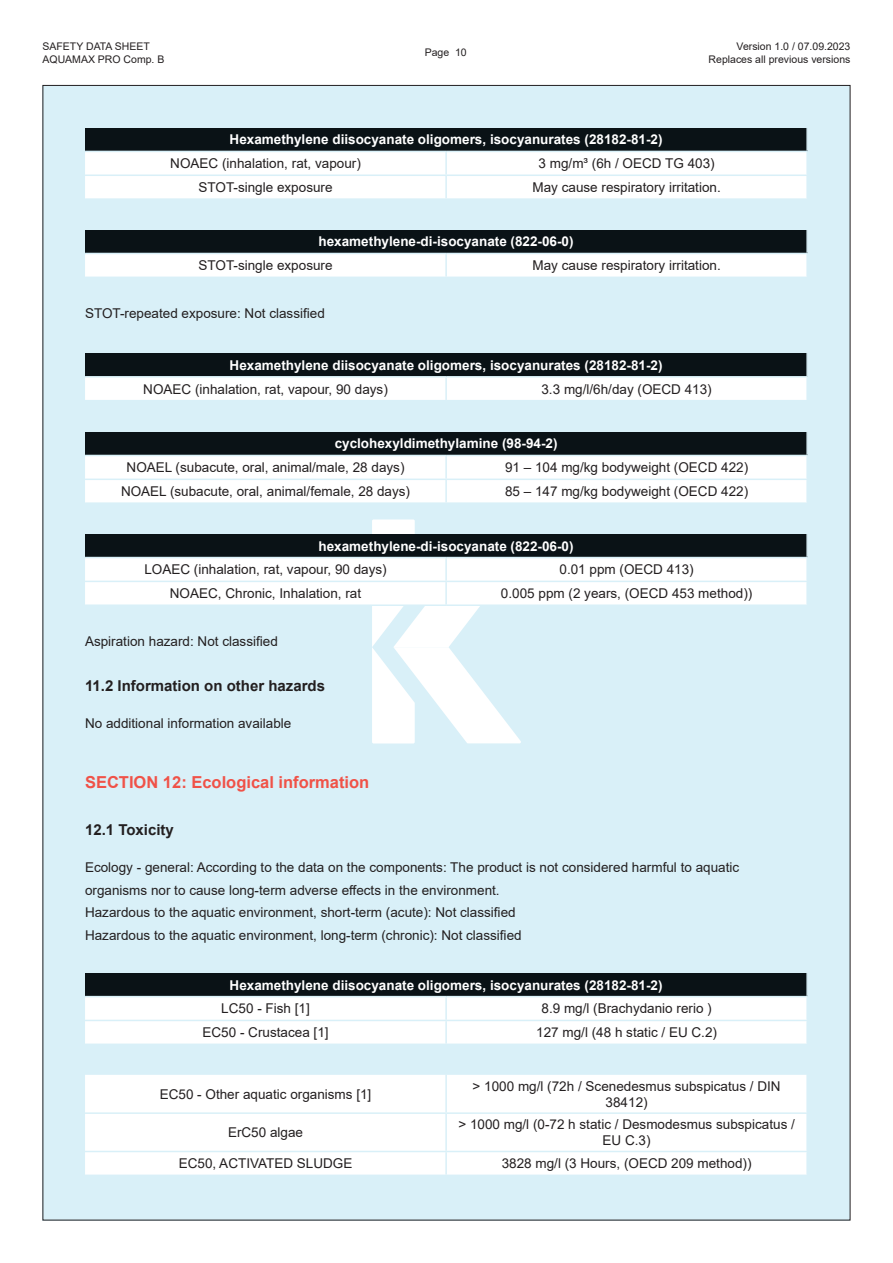
<style>
.page{position:relative;width:893px;height:1263px;background:#fff}
.page>*{position:absolute;margin:0;border:0;box-sizing:border-box;transform-origin:0 0}
.t1{font:700 16.5px "Arial";color:#f05248}
.Titular_H2_Arial_10p{font:700 15px "Arial";color:#231f20}
.Cuerpo_Arial_9pt_Reg{font:13.5px/16.5px "Arial";color:#231f20;text-align:center}
.Cuerpo_Arial_9pt_Bol{font:700 13.5px "Arial";color:#fff}
.t2{font:10.5px/12.6px "Arial";color:#231f20}
</style>
<div class="page">
<div style="left:43px;top:85px;width:807px;height:1135px;background:#d9f0f8"></div>
<div style="left:85px;top:128px;width:722px;height:23px;background:#0a1216"></div>
<div style="left:85px;top:152px;width:721px;height:46px;background:#fff"></div>
<hr style="left:445px;top:152px;width:2px;height:22px;background:#d9f0f8">
<hr style="left:445px;top:176px;width:2px;height:22px;background:#d9f0f8">
<hr style="left:85px;top:174px;width:361px;height:2px;background:#d9f0f8">
<hr style="left:446px;top:174px;width:362px;height:2px;background:#d9f0f8">
<hr style="left:806px;top:128px;width:2px;height:23px;background:#d9f0f8">
<div style="left:85px;top:432px;width:722px;height:23px;background:#0a1216"></div>
<div style="left:85px;top:456px;width:721px;height:46px;background:#fff"></div>
<hr style="left:445px;top:456px;width:2px;height:23px;background:#d9f0f8">
<hr style="left:445px;top:480px;width:2px;height:22px;background:#d9f0f8">
<hr style="left:85px;top:479px;width:361px;height:1px;background:#d9f0f8">
<hr style="left:446px;top:479px;width:362px;height:1px;background:#d9f0f8">
<hr style="left:806px;top:432px;width:2px;height:23px;background:#d9f0f8">
<svg style="left:85px;top:519px;width:721px;height:224px"></svg>
<hr style="left:445px;top:558px;width:2px;height:23px;background:#d9f0f8">
<hr style="left:445px;top:582px;width:2px;height:22px;background:#d9f0f8">
<hr style="left:85px;top:581px;width:361px;height:1px;background:#d9f0f8">
<hr style="left:446px;top:581px;width:362px;height:1px;background:#d9f0f8">
<hr style="left:85px;top:604px;width:361px;height:2px;background:#d9f0f8">
<hr style="left:446px;top:604px;width:362px;height:2px;background:#d9f0f8">
<hr style="left:85px;top:557px;width:361px;height:1px;background:#d9f0f8">
<hr style="left:446px;top:557px;width:362px;height:1px;background:#d9f0f8">
<div style="left:85px;top:973px;width:722px;height:23px;background:#0a1216"></div>
<div style="left:85px;top:997px;width:721px;height:46px;background:#fff"></div>
<hr style="left:445px;top:997px;width:2px;height:23px;background:#d9f0f8">
<hr style="left:445px;top:1021px;width:2px;height:22px;background:#d9f0f8">
<hr style="left:85px;top:1020px;width:361px;height:1px;background:#d9f0f8">
<hr style="left:446px;top:1020px;width:362px;height:1px;background:#d9f0f8">
<hr style="left:806px;top:973px;width:2px;height:23px;background:#d9f0f8">
<div style="left:85px;top:1075px;width:721px;height:99px;background:#fff"></div>
<hr style="left:445px;top:1075px;width:2px;height:37px;background:#d9f0f8">
<hr style="left:445px;top:1114px;width:2px;height:37px;background:#d9f0f8">
<hr style="left:445px;top:1152px;width:2px;height:22px;background:#d9f0f8">
<hr style="left:85px;top:1112px;width:361px;height:2px;background:#d9f0f8">
<hr style="left:446px;top:1112px;width:362px;height:2px;background:#d9f0f8">
<hr style="left:85px;top:1151px;width:361px;height:1px;background:#d9f0f8">
<hr style="left:446px;top:1151px;width:362px;height:1px;background:#d9f0f8">
<div style="left:85px;top:230px;width:722px;height:23px;background:#0a1216"></div>
<svg style="left:85px;top:254px;width:721px;height:23px;background:#fdfefe"></svg>
<hr style="left:445px;top:254px;width:2px;height:23px;background:#d9f0f8">
<hr style="left:806px;top:230px;width:2px;height:23px;background:#d9f0f8">
<div style="left:85px;top:353px;width:722px;height:24px;background:#0a1216"></div>
<div style="left:85px;top:378px;width:721px;height:22px;background:#fff"></div>
<hr style="left:445px;top:378px;width:2px;height:22px;background:#d9f0f8">
<hr style="left:806px;top:353px;width:2px;height:23px;background:#d9f0f8">
<hr style="left:85px;top:376px;width:361px;height:2px;background:#daf1f7">
<hr style="left:446px;top:376px;width:362px;height:2px;background:#daf1f7">
<p class="t2" style="left:43px;top:40px;width:123px">SAFETY DATA SHEET<br>AQUAMAX PRO Comp. B</p>
<p class="t2" style="left:709px;top:40px;width:143px;text-align:right">Version 1.0 / 07.09.2023<br>Replaces all previous versions</p>
<p class="t2" style="left:425px;top:46px;width:44px">Page 10</p>
<p class="Cuerpo_Arial_9pt_Bol" style="left:230px;top:130px;width:434px">Hexamethylene diisocyanate oligomers, isocyanurates (28182-81-2)</p>
<p class="Cuerpo_Arial_9pt_Reg" style="left:170px;top:155px;width:192px">NOAEC (inhalation, rat, vapour)</p>
<p class="Cuerpo_Arial_9pt_Reg" style="left:539px;top:155px;width:178px">3 mg/m³ (6h / OECD TG 403)</p>
<p class="Cuerpo_Arial_9pt_Reg" style="left:199px;top:179px;width:136px">STOT-single exposure</p>
<p class="Cuerpo_Arial_9pt_Reg" style="left:532px;top:179px;width:190px">May cause respiratory irritation.</p>
<p class="Cuerpo_Arial_9pt_Bol" style="left:319px;top:232px;width:257px">hexamethylene-di-isocyanate (822-06-0)</p>
<p class="Cuerpo_Arial_9pt_Reg" style="left:199px;top:257px;width:136px">STOT-single exposure</p>
<p class="Cuerpo_Arial_9pt_Reg" style="left:532px;top:257px;width:190px">May cause respiratory irritation.</p>
<p class="Cuerpo_Arial_9pt_Reg" style="left:85px;top:305px;width:241px">STOT-repeated exposure: Not classified</p>
<p class="Cuerpo_Arial_9pt_Bol" style="left:230px;top:355px;width:434px">Hexamethylene diisocyanate oligomers, isocyanurates (28182-81-2)</p>
<p class="Cuerpo_Arial_9pt_Reg" style="left:143px;top:381px;width:246px">NOAEC (inhalation, rat, vapour, 90 days)</p>
<p class="Cuerpo_Arial_9pt_Reg" style="left:541px;top:381px;width:172px">3.3 mg/l/6h/day (OECD 413)</p>
<p class="Cuerpo_Arial_9pt_Bol" style="left:335px;top:434px;width:224px">cyclohexyldimethylamine (98-94-2)</p>
<p class="Cuerpo_Arial_9pt_Reg" style="left:127px;top:459px;width:279px">NOAEL (subacute, oral, animal/male, 28 days)</p>
<p class="Cuerpo_Arial_9pt_Reg" style="left:505px;top:459px;width:245px">91 – 104 mg/kg bodyweight (OECD 422)</p>
<p class="Cuerpo_Arial_9pt_Reg" style="left:121px;top:483px;width:291px">NOAEL (subacute, oral, animal/female, 28 days)</p>
<p class="Cuerpo_Arial_9pt_Reg" style="left:505px;top:483px;width:245px">85 – 147 mg/kg bodyweight (OECD 422)</p>
<p class="Cuerpo_Arial_9pt_Bol" style="left:319px;top:536px;width:257px">hexamethylene-di-isocyanate (822-06-0)</p>
<p class="Cuerpo_Arial_9pt_Reg" style="left:144px;top:561px;width:244px">LOAEC (inhalation, rat, vapour, 90 days)</p>
<p class="Cuerpo_Arial_9pt_Reg" style="left:559px;top:561px;width:136px">0.01 ppm (OECD 413)</p>
<p class="Cuerpo_Arial_9pt_Reg" style="left:170px;top:585px;width:193px">NOAEC, Chronic, Inhalation, rat</p>
<p class="Cuerpo_Arial_9pt_Reg" style="left:501px;top:585px;width:253px">0.005 ppm (2 years, (OECD 453 method))</p>
<p class="Cuerpo_Arial_9pt_Reg" style="left:85px;top:632px;width:194px">Aspiration hazard: Not classified</p>
<p class="Titular_H2_Arial_10p" style="left:85px;top:675px;width:242px">11.2 Information on other hazards</p>
<p class="Cuerpo_Arial_9pt_Reg" style="left:85px;top:715px;width:208px">No additional information available</p>
<p class="t1" style="left:85px;top:770px;width:286px">SECTION 12: Ecological information</p>
<p class="Titular_H2_Arial_10p" style="left:85px;top:819px;width:90px">12.1 Toxicity</p>
<p class="Cuerpo_Arial_9pt_Reg" style="left:85px;top:859px;width:656px">Ecology - general: According to the data on the components: The product is not considered harmful to aquatic</p>
<p class="Cuerpo_Arial_9pt_Reg" style="left:85px;top:881px;width:416px">organisms nor to cause long-term adverse effects in the environment.</p>
<p class="Cuerpo_Arial_9pt_Reg" style="left:85px;top:904px;width:432px">Hazardous to the aquatic environment, short-term (acute): Not classified</p>
<p class="Cuerpo_Arial_9pt_Reg" style="left:85px;top:926px;width:438px">Hazardous to the aquatic environment, long-term (chronic): Not classified</p>
<p class="Cuerpo_Arial_9pt_Bol" style="left:230px;top:975px;width:434px">Hexamethylene diisocyanate oligomers, isocyanurates (28182-81-2)</p>
<p class="Cuerpo_Arial_9pt_Reg" style="left:221px;top:1000px;width:90px">LC50 - Fish [1]</p>
<p class="Cuerpo_Arial_9pt_Reg" style="left:541px;top:1000px;width:172px">8.9 mg/l (Brachydanio rerio )</p>
<p class="Cuerpo_Arial_9pt_Reg" style="left:203px;top:1024px;width:128px">EC50 - Crustacea [1]</p>
<p class="Cuerpo_Arial_9pt_Reg" style="left:536px;top:1024px;width:182px">127 mg/l (48 h static / EU C.2)</p>
<p class="Cuerpo_Arial_9pt_Reg" style="left:160px;top:1086px;width:213px">EC50 - Other aquatic organisms [1]</p>
<p class="Cuerpo_Arial_9pt_Reg" style="left:473px;top:1077px;width:310px">&gt; 1000 mg/l (72h / Scenedesmus subspicatus / DIN<br>38412)</p>
<p class="Cuerpo_Arial_9pt_Reg" style="left:228px;top:1124px;width:77px">ErC50 algae</p>
<p class="Cuerpo_Arial_9pt_Reg" style="left:458px;top:1116px;width:338px">&gt; 1000 mg/l (0-72 h static / Desmodesmus subspicatus /<br>EU C.3)</p>
<p class="Cuerpo_Arial_9pt_Reg" style="left:179px;top:1155px;width:175px">EC50, ACTIVATED SLUDGE</p>
<p class="Cuerpo_Arial_9pt_Reg" style="left:502px;top:1155px;width:251px">3828 mg/l (3 Hours, (OECD 209 method))</p>
</div>
